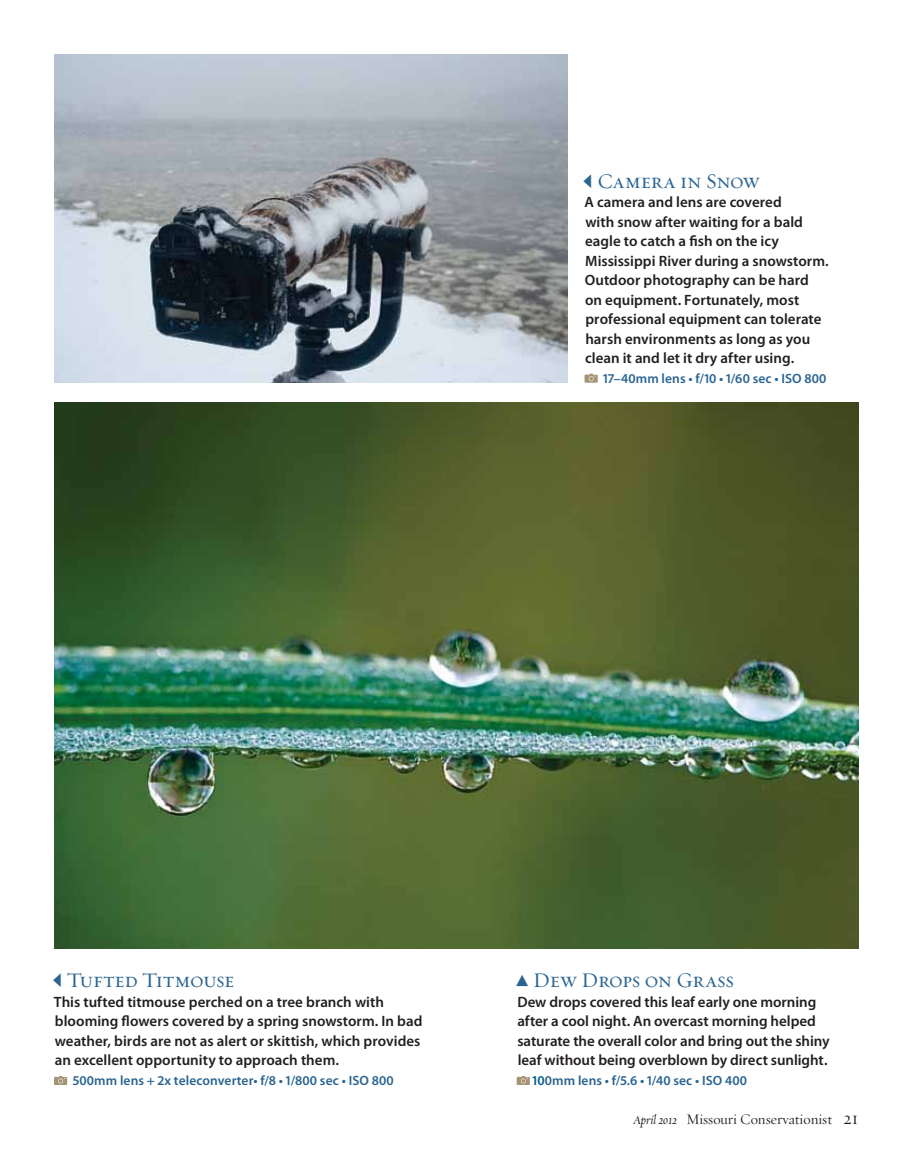
<style>
.page{position:relative;width:905px;height:1168px;background:#fff}
.page>*{position:absolute;margin:0;border:0;box-sizing:border-box;transform-origin:0 0}
.t1{font:21px "Requiem Text HTF Small Caps";letter-spacing:-.02em;color:#2a6491}
.t2{font:600 15px/19.5px "Myriad Pro";color:#231f20}
.t3{font:15px "Requiem Display HTF Roman";color:#231f20}
.t4{font:600 13.5px "Myriad Pro";letter-spacing:.01em;color:#2a6491}
.s1{color:#005b89}
.s2{font-family:"Requiem Display HTF Italic";font-size:13.5px}
.s3{font-size:18px}
</style>
<div class="page">
<img style="left:54px;top:54px;width:513px;height:328px">
<img style="left:54px;top:402px;width:804px;height:546px">
<svg style="left:54px;top:1076px;width:13px;height:9px"></svg>
<svg style="left:516px;top:1076px;width:14px;height:9px"></svg>
<svg style="left:584px;top:374px;width:13px;height:9px"></svg>
<h1 class="t1" style="left:597px;top:168px;width:164px">Camera in Snow</h1>
<p class="t2" style="left:584px;top:192px;width:246px">A camera and lens are covered<br>with snow after waiting for a bald eagle to catch a fish on the icy Mississippi River during a snowstorm.<br>Outdoor photography can be hard on equipment. Fortunately, most professional equipment can tolerate harsh environments as long as you clean it and let it dry after using.</p>
<p class="t4" style="left:603px;top:370px;width:225px">17–40mm lens • f/10 • 1/60 sec • ISO 800</p>
<h1 class="t1" style="left:67px;top:968px;width:169px">Tufted Titmouse</h1>
<p class="t2" style="left:54px;top:992px;width:370px">This tufted titmouse perched on a tree branch with blooming flowers covered by a spring snowstorm. In bad weather, birds are not as alert or skittish, which provides an excellent opportunity to approach them.</p>
<p class="t4" style="left:73px;top:1072px;width:322px">500mm lens + 2x teleconverter• f/8 • 1/800 sec • ISO 800</p>
<h1 class="t1" style="left:533px;top:968px;width:203px">Dew Drops on Grass</h1>
<p class="t2" style="left:517px;top:992px;width:314px">Dew drops covered this leaf early one morning after a cool night. An overcast morning helped saturate the overall color and bring out the shiny leaf without being overblown by direct sunlight.</p>
<p class="t4" style="left:532px;top:1072px;width:216px"><span class="s1">10</span>0mm lens • f/5.6 • 1/40 sec • ISO 400</p>
<p class="t3" style="left:633px;top:1110px;width:227px"><span class="s2">April 2012</span> Missouri Conservationist <span class="s3">21</span></p>
</div>
